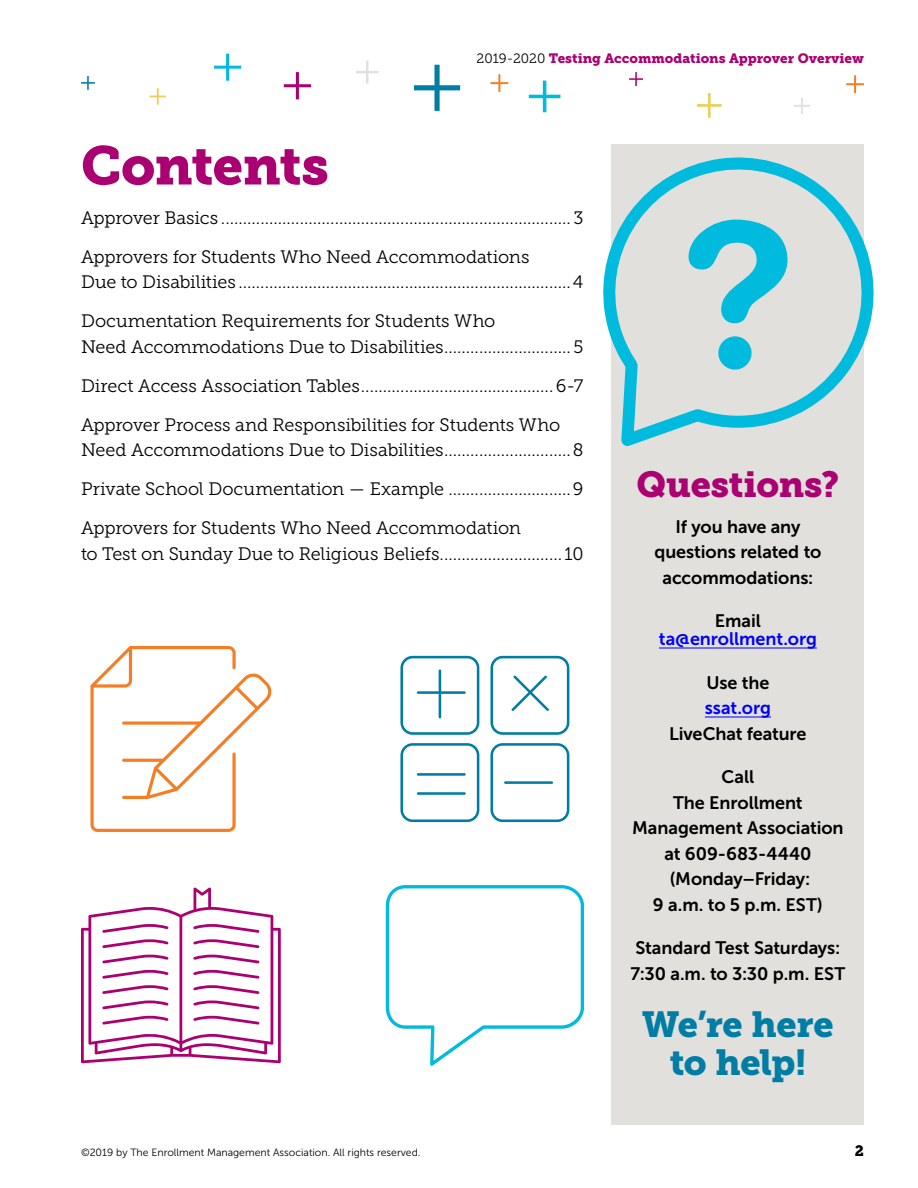
<style>
.page{position:relative;width:918px;height:1188px;background:#fff}
.page>*{position:absolute;margin:0;border:0;box-sizing:border-box;transform-origin:0 0}
.t1{font:54px "Museo Slab 900";letter-spacing:-.015em;color:#aa0071}
.t2{font:36px/39px "Museo Slab 900";letter-spacing:-.01em;color:#007da4;text-align:center}
.t3{font:36px "Museo Slab 900";letter-spacing:-.005em;color:#aa0071}
.t4{font:18px/39px "Museo Slab 300";letter-spacing:-.01em;color:#000}
.t5{font:18px/25.5px "Museo Sans 700";letter-spacing:-.005em;color:#000;text-align:center}
.t6{font:18px "Museo Sans 700";letter-spacing:-.005em;color:#00f}
.t7{font:15px "Museo Slab 900";color:#000}
.t8{font:13.5px "Museo Slab 900";color:#aa0071}
.t9{font:10.5px "Museo Sans 300";color:#000}
.s1{font-family:"Museo Slab 300";color:#000}
</style>
<div class="page">
<svg style="left:414px;top:65px;width:46px;height:46px"></svg>
<svg style="left:356px;top:61px;width:23px;height:22px"></svg>
<svg style="left:284px;top:72px;width:27px;height:27px"></svg>
<svg style="left:214px;top:54px;width:27px;height:27px"></svg>
<svg style="left:150px;top:88px;width:16px;height:17px"></svg>
<svg style="left:794px;top:98px;width:16px;height:16px"></svg>
<svg style="left:81px;top:76px;width:14px;height:14px"></svg>
<svg style="left:629px;top:72px;width:14px;height:14px"></svg>
<svg style="left:529px;top:81px;width:31px;height:31px"></svg>
<svg style="left:697px;top:93px;width:25px;height:25px"></svg>
<svg style="left:490px;top:74px;width:18px;height:18px"></svg>
<svg style="left:846px;top:75px;width:18px;height:18px"></svg>
<div style="left:612px;top:144px;width:252px;height:981px;background:#e1e0dc"></div>
<hr style="left:659px;top:648px;width:158px;height:1px;background:#00f">
<hr style="left:705px;top:717px;width:66px;height:1px;background:#00f">
<svg style="left:621px;top:428px;width:58px;height:18px"></svg>
<svg style="left:603px;top:148px;width:271px;height:280px"></svg>
<svg style="left:689px;top:220px;width:98px;height:103px"></svg>
<div style="left:718px;top:336px;width:34px;height:34px;background:#0bd;border-radius:50%"></div>
<svg style="left:81px;top:888px;width:200px;height:175px"></svg>
<svg style="left:90px;top:646px;width:182px;height:186px"></svg>
<svg style="left:400px;top:656px;width:79px;height:79px"></svg>
<svg style="left:490px;top:656px;width:79px;height:79px"></svg>
<svg style="left:400px;top:743px;width:79px;height:79px"></svg>
<hr style="left:417px;top:773px;width:49px;height:3px;background:#007da4">
<hr style="left:417px;top:792px;width:49px;height:3px;background:#007da4">
<svg style="left:490px;top:743px;width:79px;height:79px"></svg>
<svg style="left:385px;top:885px;width:200px;height:181px"></svg>
<p class="t8" style="left:477px;top:51px;width:389px"><span class="s1">2019-2020</span> Testing Accommodations Approver Overview</p>
<h1 class="t1" style="left:81px;top:134px;width:249px">Contents</h1>
<p class="t4" style="left:81px;top:198px;width:504px">Approver Basics ................................................................................3<br>Approvers for Students Who Need Accommodations</p>
<p class="t4" style="left:81px;top:262px;width:504px">Due to Disabilities ............................................................................4<br>Documentation Requirements for Students Who</p>
<p class="t4" style="left:81px;top:327px;width:504px;text-align:justify">Need Accommodations Due to Disabilities............................. 5<br>Direct Access Association Tables............................................6-7<br>Approver Process and Responsibilities for Students Who</p>
<p class="t4" style="left:81px;top:430px;width:504px;text-align:justify">Need Accommodations Due to Disabilities.............................8<br>Private School Documentation — Example ............................9<br>Approvers for Students Who Need Accommodation</p>
<p class="t4" style="left:81px;top:534px;width:504px">to Test on Sunday Due to Religious Beliefs............................ 10</p>
<h2 class="t3" style="left:636px;top:463px;width:205px">Questions?</h2>
<p class="t5" style="left:654px;top:514px;width:168px">If you have any questions related to accommodations:</p>
<p class="t5" style="left:715px;top:608px;width:48px">Email</p>
<p class="t6" style="left:659px;top:629px;width:159px">ta@enrollment.org</p>
<p class="t5" style="left:706px;top:670px;width:65px">Use the</p>
<p class="t6" style="left:705px;top:698px;width:68px">ssat.org</p>
<p class="t5" style="left:669px;top:721px;width:139px">LiveChat feature</p>
<p class="t5" style="left:632px;top:764px;width:213px">Call<br>The Enrollment<br>Management Association at 609-683-4440 (Monday–Friday:<br>9 a.m. to 5 p.m. EST)</p>
<p class="t5" style="left:631px;top:935px;width:216px;text-align:left">Standard Test Saturdays:<br>7:30 a.m. to 3:30 p.m. EST</p>
<h2 class="t2" style="left:642px;top:1005px;width:193px">We’re here to help!</h2>
<p class="t9" style="left:81px;top:1147px;width:341px">©2019 by The Enrollment Management Association. All rights reserved.</p>
<p class="t7" style="left:855px;top:1142px;width:11px">2</p>
</div>
